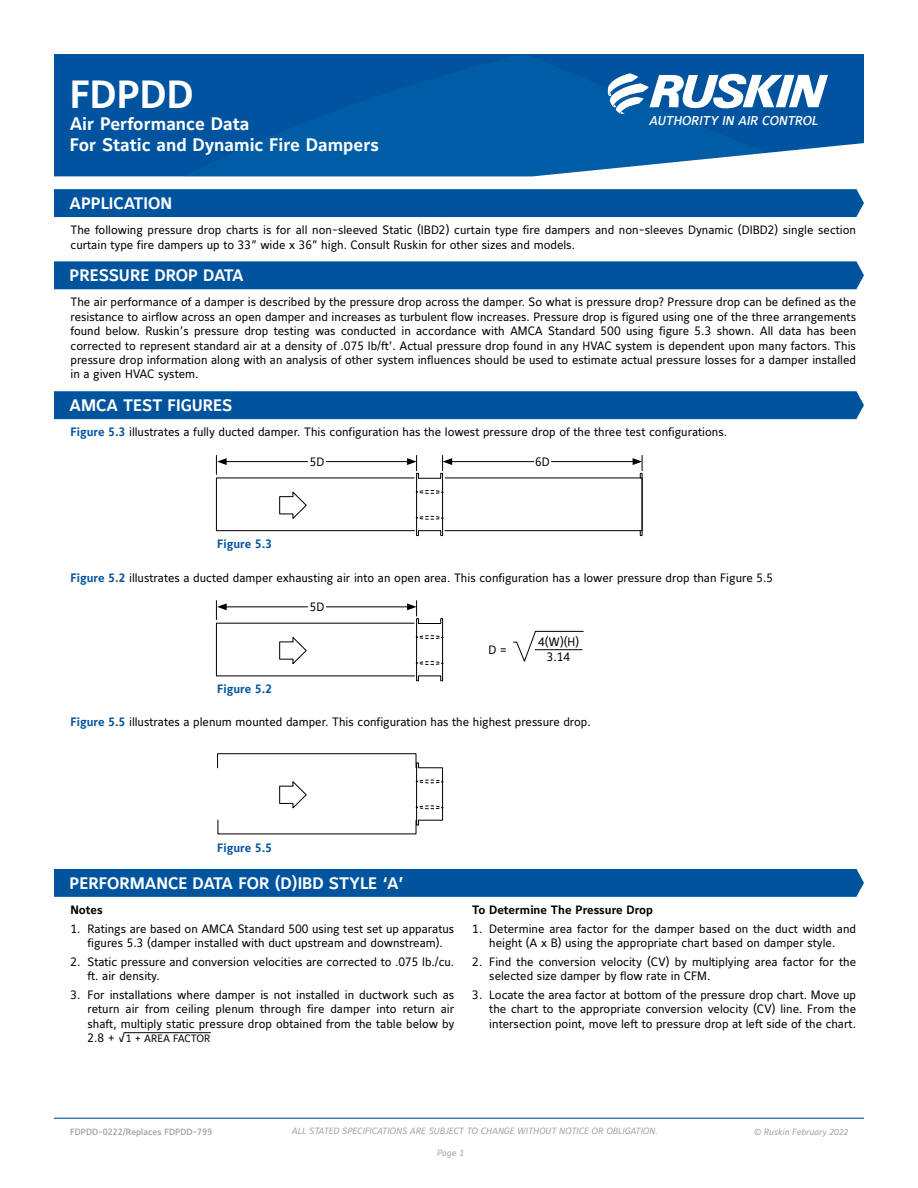
<style>
.page{position:relative;width:918px;height:1188px;background:#fff}
.page>*{position:absolute;margin:0;border:0;box-sizing:border-box;transform-origin:0 0}
.t1{font:39px "Maurea Bold Tf";color:#fff}
.t2{font:18px/21.6px "Maurea Bold Tf";color:#fff}
.t3{font:16.5px "Maurea Bold Tf";color:#fff}
.t4{font:12.75px "Maurea Medium Italic Tf";color:#fff}
.t5{font:12px/14.4px "Maurea Regular Tf";color:#000}
.t6{font:12px "Maurea Bold Tf";color:#000}
.t7{font:12px "Maurea Bold Tf";color:#00549e}
.t8{font:10.5px "Maurea Regular Tf";color:#000}
.t9{font:9px "Maurea Regular Italic Lf";color:#9fa1a4}
.t10{font:9px "Maurea Medium Tf";color:#9fa1a4}
.t11{font:9px "Maurea Regular Italic Lf";color:#a0a1a3}
.s1{font-family:"Maurea Bold Tf";color:#00549e}
.s2{font-size:12px}
</style>
<div class="page">
<hr style="left:54px;top:1118px;width:810px;height:1px;background:#00549e">
<div style="left:54px;top:189px;width:810px;height:28px;background:#00549e"></div>
<div style="left:54px;top:261px;width:810px;height:28px;background:#00549e"></div>
<div style="left:54px;top:391px;width:810px;height:28px;background:#00549e"></div>
<svg style="left:765px;top:54px;width:99px;height:99px;background:#115fa5"></svg>
<div style="left:54px;top:55px;width:711px;height:121px;background:#00559f"></div>
<svg style="left:608px;top:73px;width:220px;height:41px"></svg>
<svg style="left:415px;top:762px;width:29px;height:64px"></svg>
<div style="left:216px;top:478px;width:199px;height:53px;border:1px solid #000"></div>
<div style="left:217px;top:753px;width:199px;height:15px;border:1px solid #000"></div>
<div style="left:445px;top:478px;width:197px;height:53px;border:1px solid #000"></div>
<svg style="left:279px;top:491px;width:28px;height:28px"></svg>
<svg style="left:279px;top:637px;width:28px;height:27px"></svg>
<svg style="left:279px;top:781px;width:28px;height:28px"></svg>
<hr style="left:224px;top:461px;width:84px;height:1px;background:#000">
<svg style="left:216px;top:455px;width:11px;height:19px"></svg>
<hr style="left:224px;top:606px;width:84px;height:1px;background:#000">
<svg style="left:216px;top:601px;width:11px;height:19px"></svg>
<hr style="left:450px;top:461px;width:84px;height:1px;background:#000">
<hr style="left:326px;top:461px;width:83px;height:1px;background:#000">
<svg style="left:407px;top:455px;width:45px;height:81px"></svg>
<hr style="left:326px;top:606px;width:83px;height:1px;background:#000">
<svg style="left:407px;top:601px;width:37px;height:81px"></svg>
<hr style="left:551px;top:461px;width:84px;height:1px;background:#000">
<svg style="left:633px;top:455px;width:10px;height:81px"></svg>
<svg style="left:513px;top:631px;width:71px;height:31px"></svg>
<div style="left:54px;top:869px;width:810px;height:28px;background:#00549e"></div>
<hr style="left:125px;top:1032px;width:86px;height:1px;background:#000">
<h1 class="t1" style="left:70px;top:73px;width:125px">FDPDD</h1>
<h2 class="t2" style="left:70px;top:114px;width:311px">Air Performance Data<br>For Static and Dynamic Fire Dampers</h2>
<h3 class="t3" style="left:70px;top:194px;width:104px">APPLICATION</h3>
<p class="t4" style="left:649px;top:114px;width:170px">AUTHORITY IN AIR CONTROL</p>
<p class="t5" style="left:70px;top:224px;width:787px">The following pressure drop charts is for all non-sleeved Static (IBD2) curtain type fire dampers and non-sleeves Dynamic (DIBD2) single section curtain type fire dampers up to 33” wide x 36” high. Consult Ruskin for other sizes and models.</p>
<h3 class="t3" style="left:70px;top:267px;width:176px">PRESSURE DROP DATA</h3>
<p class="t5" style="left:70px;top:296px;width:787px;text-align:justify">The air performance of a damper is described by the pressure drop across the damper. So what is pressure drop? Pressure drop can be defined as the resistance to airflow across an open damper and increases as turbulent flow increases. Pressure drop is figured using one of the three arrangements found below. Ruskin’s pressure drop testing was conducted in accordance with AMCA Standard 500 using figure 5.3 shown. All data has been corrected to represent standard air at a density of .075 lb/ft’. Actual pressure drop found in any HVAC system is dependent upon many factors. This pressure drop information along with an analysis of other system influences should be used to estimate actual pressure losses for a damper installed in a given HVAC system.</p>
<h3 class="t3" style="left:70px;top:396px;width:164px">AMCA TEST FIGURES</h3>
<p class="t5" style="left:70px;top:426px;width:658px"><span class="s1">Figure 5.3</span> illustrates a fully ducted damper. This configuration has the lowest pressure drop of the three test configurations.</p>
<p class="t7" style="left:217px;top:537px;width:57px">Figure 5.3</p>
<p class="t5" style="left:310px;top:455px;width:16px">5D</p>
<p class="t5" style="left:535px;top:455px;width:16px">6D</p>
<p class="t5" style="left:70px;top:571px;width:704px"><span class="s1">Figure 5.2</span> illustrates a ducted damper exhausting air into an open area. This configuration has a lower pressure drop than Figure 5.5</p>
<p class="t7" style="left:217px;top:682px;width:57px">Figure 5.2</p>
<p class="t5" style="left:310px;top:601px;width:16px">5D</p>
<p class="t5" style="left:488px;top:643px;width:20px">D =</p>
<p class="t5" style="left:538px;top:635px;width:43px;line-height:15.1px;text-align:center">4(W)(H)<br>3.14</p>
<p class="t5" style="left:70px;top:715px;width:522px"><span class="s1">Figure 5.5</span> illustrates a plenum mounted damper. This configuration has the highest pressure drop.</p>
<p class="t7" style="left:217px;top:841px;width:57px">Figure 5.5</p>
<h3 class="t3" style="left:70px;top:874px;width:336px">PERFORMANCE DATA FOR (D)IBD STYLE ‘A’</h3>
<p class="t6" style="left:70px;top:903px;width:34px">Notes</p>
<p class="t5" style="left:70px;top:922px;width:385px;text-align:center">1. Ratings are based on AMCA Standard 500 using test set up apparatus figures 5.3 (damper installed with duct upstream and downstream).</p>
<p class="t5" style="left:88px;top:955px;width:368px;text-indent:-17px">2. Static pressure and conversion velocities are corrected to .075 lb./cu. ft. air density.</p>
<p class="t5" style="left:88px;top:988px;width:368px;text-align:justify;text-indent:-17px">3. For installations where damper is not installed in ductwork such as return air from ceiling plenum through fire damper into return air shaft, multiply static pressure drop obtained from the table below by</p>
<p class="t8" style="left:88px;top:1032px;width:124px"><span class="s2">2.8 + √</span>1 + AREA FACTOR</p>
<p class="t6" style="left:472px;top:903px;width:182px">To Determine The Pressure Drop</p>
<p class="t5" style="left:472px;top:922px;width:385px;text-align:center">1. Determine area factor for the damper based on the duct width and height (A x B) using the appropriate chart based on damper style.</p>
<p class="t5" style="left:489px;top:955px;width:368px;text-indent:-17px">2. Find the conversion velocity (CV) by multiplying area factor for the selected size damper by flow rate in CFM.</p>
<p class="t5" style="left:489px;top:988px;width:368px;text-align:justify;text-indent:-17px">3. Locate the area factor at bottom of the pressure drop chart. Move up the chart to the appropriate conversion velocity (CV) line. From the intersection point, move left to pressure drop at left side of the chart.</p>
<p class="t10" style="left:70px;top:1126px;width:143px">FDPDD-0222/Replaces FDPDD-799</p>
<p class="t9" style="left:292px;top:1126px;width:367px">ALL STATED SPECIFICATIONS ARE SUBJECT TO CHANGE WITHOUT NOTICE OR OBLIGATION.</p>
<p class="t11" style="left:753px;top:1126px;width:96px">© Ruskin February 2022</p>
<p class="t9" style="left:437px;top:1148px;width:28px">Page 1</p>
</div>
